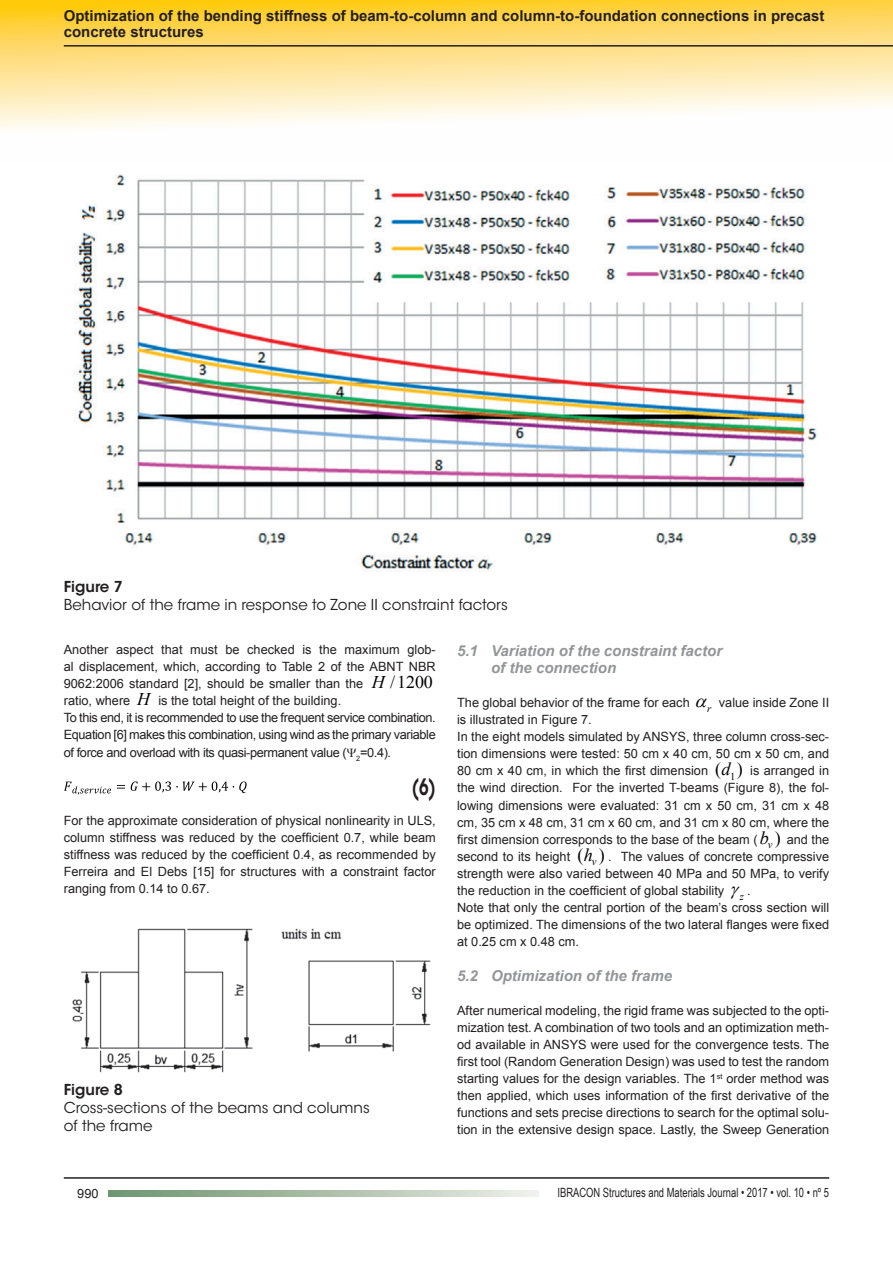
<style>
.page{position:relative;width:893px;height:1263px;background:#fff}
.page>*{position:absolute;margin:0;border:0;box-sizing:border-box;transform-origin:0 0}
.t1{font:600 22.5px "ITC Avant Garde Std";color:#231f20;scale:.7 1}
.t2{font:18.15px "Times New Roman";color:#000001}
.t3{font:italic 18.15px "Times New Roman";color:#000001}
.t4{font:700 15px/16.5px "Arial";color:#231f20}
.t5{font:15px/18px "ITC Avant Garde Std";color:#231f20}
.t6{font:italic 700 15px/17.1px "Arial";color:#939598}
.t7{font:600 15px "ITC Avant Garde Std";color:#231f20}
.t8{font:12.75px/17.1px "Arial";color:#231f20}
.t9{font:12.75px "Arial Narrow";color:#231f20;scale:.9 1}
.t10{font:10.65px "Times New Roman";color:#000001}
.s1{font-family:"Times New Roman";font-style:italic;font-size:17.85px;color:#000001}
.s2{font-family:"Times New Roman";font-size:17.85px;color:#000001}
.s3{font-family:"Times New Roman";font-size:18.15px;color:#000001}
.s4{font-family:"Times New Roman";font-style:italic;font-size:18.15px;color:#000001}
</style>
<div class="page">
<svg style="left:0;top:0;width:893px;height:130px;background:#fee498"></svg>
<hr style="left:64px;top:1177px;width:765px;height:2px;background:#231f20">
<hr style="left:64px;top:45px;width:829px;height:2px;background:#231f20">
<svg style="left:108px;top:1190px;width:431px;height:6px;background:#acc0aa"></svg>
<svg style="left:64px;top:782px;width:47px;height:13px"></svg>
<svg style="left:117px;top:785px;width:8px;height:4px"></svg>
<svg style="left:131px;top:781px;width:116px;height:12px"></svg>
<img style="left:74px;top:174px;width:743px;height:397px">
<img style="left:72px;top:928px;width:359px;height:145px">
<p class="t4" style="left:64px;top:7px;width:762px">Optimization of the bending stiffness of beam-to-column and column-to-foundation connections in precast concrete structures</p>
<p class="t7" style="left:64px;top:577px;width:61px">Figure 7</p>
<p class="t5" style="left:64px;top:595px;width:446px">Behavior of the frame in response to Zone II constraint factors</p>
<p class="t8" style="left:64px;top:641px;width:374px">Another aspect that must be checked is the maximum glob&shy;al displacement, which, according to Table 2 of the ABNT NBR 9062:2006 standard [2], should be smaller than the <span class="s1">H</span> <span class="s2">/1200 </span>ratio, where <span class="s1">H</span> is the total height of the building.<br>To this end, it is recommended to use the frequent service combination.<br>Equation [6] makes this combination, using wind as the primary variable of force and overload with its quasi-permanent value ( <sub>2</sub>=0.4).</p>
<h1 class="t1" style="left:412px;top:772px;width:36px">(6)</h1>
<p class="t8" style="left:64px;top:812px;width:374px;text-align:justify">For the approximate consideration of physical nonlinearity in ULS, column stiffness was reduced by the coefficient 0.7, while beam stiffness was reduced by the coefficient 0.4, as recommended by Ferreira and El Debs [15] for structures with a constraint factor ranging from 0.14 to 0.67.</p>
<p class="t7" style="left:64px;top:1079px;width:61px">Figure 8</p>
<p class="t5" style="left:64px;top:1098px;width:308px">Cross-sections of the beams and columns of the frame</p>
<p class="t6" style="left:491px;top:642px;width:233px;text-indent:-34px">5.1 Variation of the constraint factor of the connection</p>
<p class="t8" style="left:457px;top:694px;width:234px">The global behavior of the frame for each</p>
<p class="t8" style="left:707px;top:694px;width:124px"><sub>r</sub> value inside Zone II</p>
<p class="t8" style="left:457px;top:711px;width:374px">is illustrated in Figure 7.<br>In the eight models simulated by ANSYS, three column cross-sec&shy;tion dimensions were tested: 50 cm x 40 cm, 50 cm x 50 cm, and 80 cm x 40 cm, in which the first dimension</p>
<h2 class="t2" style="left:715px;top:757px;width:29px">( )</h2>
<h2 class="t3" style="left:721px;top:757px;width:11px">d</h2>
<p class="t8" style="left:457px;top:762px;width:374px;text-align:justify;text-indent:293px">is arranged in the wind direction. For the inverted T-beams (Figure 8), the fol&shy;lowing dimensions were evaluated: 31 cm x 50 cm, 31 cm x 48 cm, 35 cm x 48 cm, 31 cm x 60 cm, and 31 cm x 80 cm, where the first dimension corresponds to the base of the beam ( <span class="s3">)</span><sub>v</sub><span class="s4">b</span></p>
<p class="t10" style="left:730px;top:769px;width:7px">1</p>
<p class="t8" style="left:457px;top:831px;width:374px;text-indent:330px">and the second to its height <span class="s3">( )</span><sub>v</sub><span class="s4">h</span> . The values of concrete compressive strength were also varied between 40 MPa and 50 MPa, to verify the reduction in the coefficient of global stability <sub>z</sub> .<br>Note that only the central portion of the beam’s cross section will be optimized. The dimensions of the two lateral flanges were fixed at 0.25 cm x 0.48 cm.</p>
<p class="t6" style="left:457px;top:967px;width:216px">5.2 Optimization of the frame</p>
<p class="t8" style="left:457px;top:1002px;width:374px;text-align:justify">After numerical modeling, the rigid frame was subjected to the opti&shy;mization test. A combination of two tools and an optimization meth&shy;od available in ANSYS were used for the convergence tests. The first tool (Random Generation Design) was used to test the random starting values for the design variables. The 1<sup>st</sup> order method was then applied, which uses information of the first derivative of the functions and sets precise directions to search for the optimal solu&shy;tion in the extensive design space. Lastly, the Sweep Generation</p>
<p class="t8" style="left:77px;top:1185px;width:23px">990</p>
<p class="t9" style="left:557px;top:1183px;width:303px">IBRACON Structures and Materials Journal • 2017 • vol. 10 • nº 5</p>
</div>
